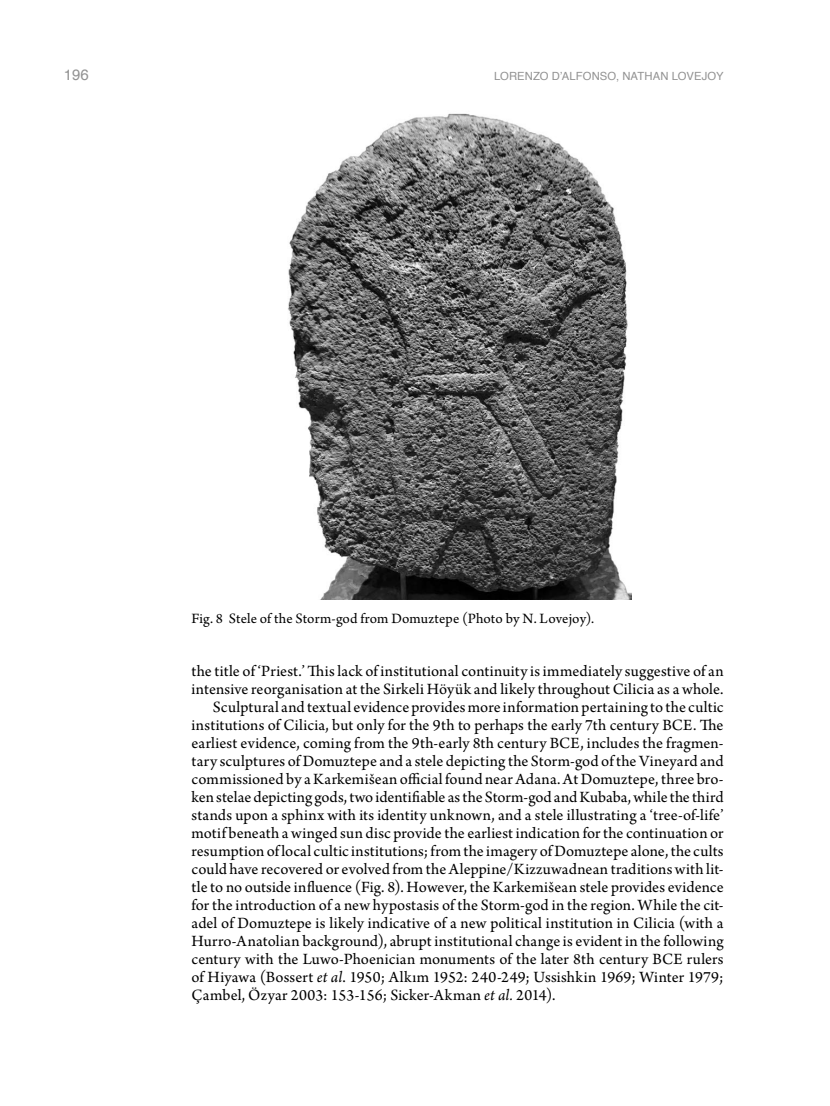
<style>
.page{position:relative;width:830px;height:1106px;background:#fff}
.page>*{position:absolute;margin:0;border:0;box-sizing:border-box;transform-origin:0 0}
.t1{font:16.5px "Arno Pro";letter-spacing:.01em;color:#000}
.t2{font:15px "Arno Pro";letter-spacing:.005em;color:#000}
.t3{font:15px "Helvetica";color:#929292}
.t4{font:11.25px "Helvetica";letter-spacing:.01em;color:#929292}
.s1{font-style:italic}
</style>
<div class="page">
<img style="left:288px;top:113px;width:343px;height:487px">
<p class="t3" style="left:64px;top:63px;width:27px">196</p>
<p class="t4" style="left:493px;top:67px;width:231px">LORENZO D’ALFONSO, NATHAN LOVEJOY</p>
<p class="t2" style="left:191px;top:609px;width:404px">Fig. 8 Stele of the Storm-god from Domuztepe (Photo by N. Lovejoy).</p>
<p class="t1" style="left:191px;top:661px;width:533px">the title of ‘Priest.’ This lack of institutional continuity is immediately suggestive of an</p>
<p class="t1" style="left:191px;top:679px;width:533px">intensive reorganisation at the Sirkeli Höyük and likely throughout Cilicia as a whole.</p>
<p class="t1" style="left:213px;top:697px;width:512px">Sculptural and textual evidence provides more information pertaining to the cultic</p>
<p class="t1" style="left:191px;top:715px;width:533px">institutions of Cilicia, but only for the 9th to perhaps the early 7th century BCE. The</p>
<p class="t1" style="left:191px;top:733px;width:533px">earliest evidence, coming from the 9th-early 8th century BCE, includes the fragmen-</p>
<p class="t1" style="left:191px;top:751px;width:533px">tary sculptures of Domuztepe and a stele depicting the Storm-god of the Vineyard and</p>
<p class="t1" style="left:191px;top:769px;width:533px">commissioned by a Karkemišean official found near Adana. At Domuztepe, three bro-</p>
<p class="t1" style="left:191px;top:787px;width:533px">ken stelae depicting gods, two identifiable as the Storm-god and Kubaba, while the third</p>
<p class="t1" style="left:191px;top:805px;width:533px">stands upon a sphinx with its identity unknown, and a stele illustrating a ‘tree-of-life’</p>
<p class="t1" style="left:191px;top:823px;width:533px">motif beneath a winged sun disc provide the earliest indication for the continuation or</p>
<p class="t1" style="left:191px;top:841px;width:533px">resumption of local cultic institutions; from the imagery of Domuztepe alone, the cults</p>
<p class="t1" style="left:191px;top:859px;width:533px">could have recovered or evolved from the Aleppine/Kizzuwadnean traditions with lit-</p>
<p class="t1" style="left:191px;top:877px;width:533px">tle to no outside influence (Fig. 8). However, the Karkemišean stele provides evidence</p>
<p class="t1" style="left:191px;top:895px;width:533px">for the introduction of a new hypostasis of the Storm-god in the region. While the cit-</p>
<p class="t1" style="left:191px;top:913px;width:533px">adel of Domuztepe is likely indicative of a new political institution in Cilicia (with a</p>
<p class="t1" style="left:191px;top:931px;width:533px">Hurro-Anatolian background), abrupt institutional change is evident in the following</p>
<p class="t1" style="left:191px;top:949px;width:533px">century with the Luwo-Phoenician monuments of the later 8th century BCE rulers</p>
<p class="t1" style="left:191px;top:967px;width:533px">of Hiyawa (Bossert <span class="s1">et al</span>. 1950; Alkım 1952: 240-249; Ussishkin 1969; Winter 1979;</p>
<p class="t1" style="left:191px;top:985px;width:365px">Çambel, Özyar 2003: 153-156; Sicker-Akman <span class="s1">et al.</span> 2014).</p>
</div>
